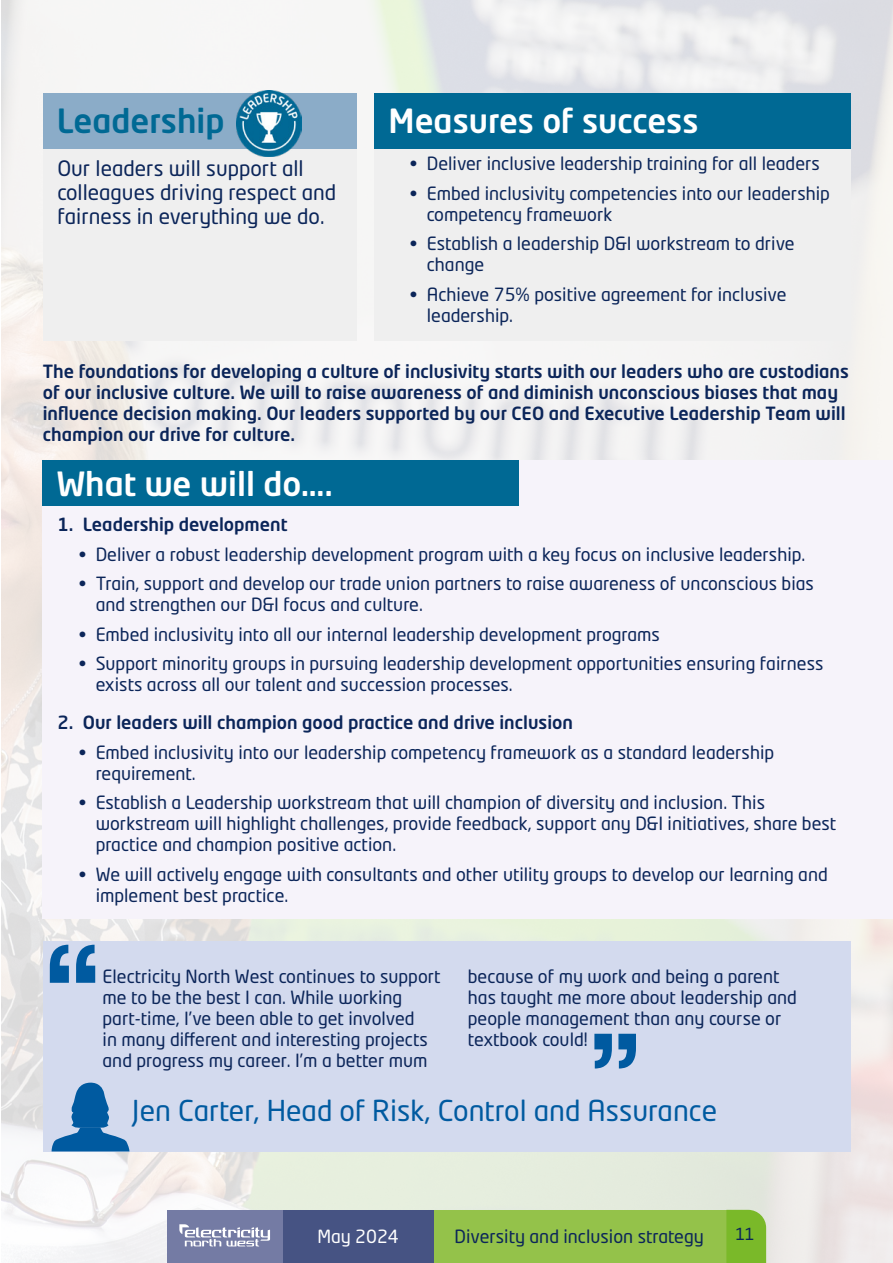
<style>
.page{position:relative;width:893px;height:1263px;background:#fff}
.page>*{position:absolute;margin:0;border:0;box-sizing:border-box;transform-origin:0 0}
._1__Header{font:500 33px "Neo Tech Std";color:#fff}
._1__Header-2{font:500 33px "Neo Tech Std";color:#006994}
.Stand_out_text{font:28.5px "Neo Tech Std";color:#005aa0}
._1__Header-3{font:21px/24px "Neo Tech Std";color:#0b2559}
.Box_text{font:18px/21px "Neo Tech Std";color:#0b2559}
.Box_text-2{font:500 18px/21px "Neo Tech Std";color:#0b2559}
.t1{font:18px "Neo Tech Std";color:#fff}
.t2{font:16.5px "Neo Tech Std";color:#0b2559}
</style>
<div class="page">
<img style="left:1px;top:0;width:892px;height:1263px">
<div style="left:43px;top:460px;width:850px;height:458px;background:#f6f3fa"></div>
<div style="left:43px;top:94px;width:314px;height:247px;background:#efefef"></div>
<div style="left:374px;top:94px;width:476px;height:247px;background:#efefef"></div>
<div style="left:43px;top:94px;width:314px;height:55px;background:#8bacc8"></div>
<div style="left:374px;top:94px;width:476px;height:55px;background:#006994"></div>
<div style="left:43px;top:460px;width:476px;height:45px;background:#006994"></div>
<img style="left:237px;top:91px;width:65px;height:65px">
<div style="left:43px;top:941px;width:808px;height:210px;background:#d3daee"></div>
<svg style="left:50px;top:945px;width:45px;height:38px"></svg>
<svg style="left:594px;top:1034px;width:42px;height:34px"></svg>
<svg style="left:52px;top:1082px;width:77px;height:69px"></svg>
<div style="left:167px;top:1210px;width:116px;height:53px;background:#747ba4"></div>
<div style="left:283px;top:1210px;width:151px;height:53px;background:#465383"></div>
<div style="left:434px;top:1210px;width:292px;height:53px;background:#94c24a"></div>
<div style="left:726px;top:1210px;width:40px;height:53px;background:#7ab929"></div>
<svg style="left:179px;top:1224px;width:91px;height:22px"></svg>
<p class="_1__Header-2" style="left:57px;top:100px;width:169px">Leadership</p>
<p class="_1__Header" style="left:389px;top:100px;width:311px">Measures of success</p>
<p class="_1__Header-3" style="left:57px;top:156px;width:280px">Our leaders will support all colleagues driving respect and fairness in everything we do.</p>
<p class="Box_text" style="left:410px;top:153px;width:412px">• Deliver inclusive leadership training for all leaders</p>
<p class="Box_text" style="left:427px;top:182px;width:405px;text-indent:-17px">• Embed inclusivity competencies into our leadership competency framework</p>
<p class="Box_text" style="left:427px;top:233px;width:369px;text-indent:-17px">• Establish a leadership D&amp;I workstream to drive change</p>
<p class="Box_text" style="left:427px;top:283px;width:361px;text-indent:-17px">• Achieve 75% positive agreement for inclusive leadership.</p>
<p class="Box_text-2" style="left:43px;top:360px;width:808px">The foundations for developing a culture of inclusivity starts with our leaders who are custodians of our inclusive culture. We will to raise awareness of and diminish unconscious biases that may influence decision making. Our leaders supported by our CEO and Executive Leadership Team will champion our drive for culture.</p>
<p class="_1__Header" style="left:57px;top:463px;width:278px">What we will do….</p>
<p class="Box_text-2" style="left:57px;top:513px;width:232px">1. Leadership development</p>
<p class="Box_text" style="left:79px;top:543px;width:728px">• Deliver a robust leadership development program with a key focus on inclusive leadership.</p>
<p class="Box_text" style="left:96px;top:573px;width:720px;text-indent:-17px">• Train, support and develop our trade union partners to raise awareness of unconscious bias and strengthen our D&amp;I focus and culture.</p>
<p class="Box_text" style="left:79px;top:623px;width:583px">• Embed inclusivity into all our internal leadership development programs</p>
<p class="Box_text" style="left:96px;top:653px;width:729px;text-indent:-17px">• Support minority groups in pursuing leadership development opportunities ensuring fairness exists across all our talent and succession processes.</p>
<p class="Box_text-2" style="left:57px;top:711px;width:517px">2. Our leaders will champion good practice and drive inclusion</p>
<p class="Box_text" style="left:96px;top:741px;width:680px;text-indent:-17px">• Embed inclusivity into our leadership competency framework as a standard leadership requirement.</p>
<p class="Box_text" style="left:96px;top:792px;width:742px;text-indent:-17px">• Establish a Leadership workstream that will champion of diversity and inclusion. This workstream will highlight challenges, provide feedback, support any D&amp;I initiatives, share best practice and champion positive action.</p>
<p class="Box_text" style="left:96px;top:863px;width:734px;text-indent:-17px">• We will actively engage with consultants and other utility groups to develop our learning and implement best practice.</p>
<p class="Box_text" style="left:103px;top:965px;width:340px">Electricity North West continues to support me to be the best I can. While working part-time, I’ve been able to get involved<br>in many different and interesting projects and progress my career. I’m a better mum</p>
<p class="Box_text" style="left:468px;top:965px;width:330px">because of my work and being a parent has taught me more about leadership and people management than any course or textbook could!</p>
<p class="Stand_out_text" style="left:132px;top:1093px;width:586px">Jen Carter, Head of Risk, Control and Assurance</p>
<p class="t1" style="left:317px;top:1225px;width:83px">May 2024</p>
<p class="Box_text" style="left:454px;top:1225px;width:251px">Diversity and inclusion strategy</p>
<p class="t2" style="left:735px;top:1224px;width:21px">11</p>
</div>
